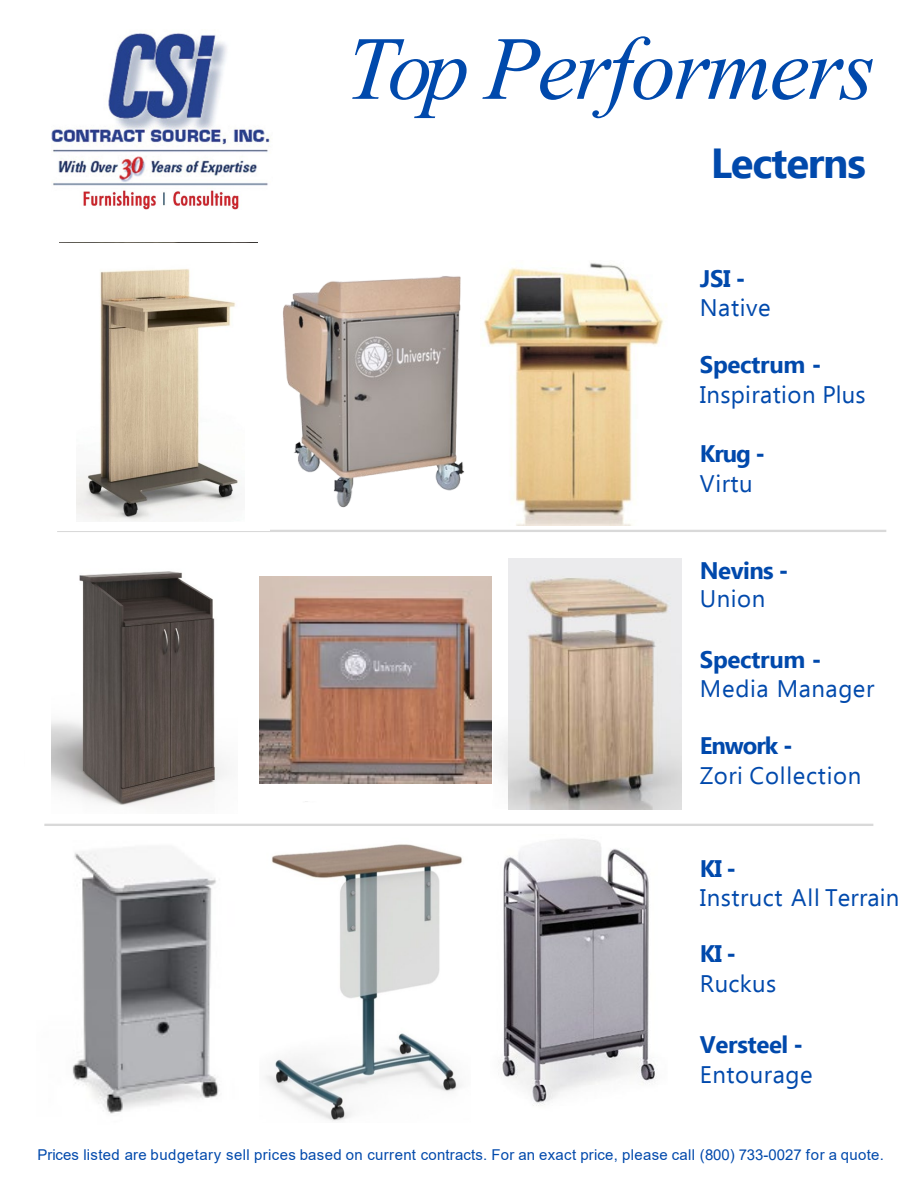
<style>
.page{position:relative;width:918px;height:1188px;background:#fff}
.page>*{position:absolute;margin:0;border:0;box-sizing:border-box;transform-origin:0 0}
.t1{font:italic 90px "Times New Roman";letter-spacing:-.025em;color:#0049ac}
.t2{font:700 42px "Ebrima";letter-spacing:-.03em;color:#0049ac}
.t3{font:24px "Ebrima";letter-spacing:.02em;color:#0049ac}
.t4{font:700 24px "Ebrima";letter-spacing:-.02em;color:#0049ac}
.t5{font:15px "Arial";letter-spacing:.02em;color:#0049ac}
</style>
<div class="page">
<img style="left:492px;top:263px;width:172px;height:263px">
<img style="left:502px;top:839px;width:155px;height:267px">
<hr style="left:57px;top:530px;width:829px;height:2px;background:#d9d9d9">
<hr style="left:44px;top:824px;width:829px;height:2px;background:#d9d9d9">
<img style="left:283px;top:276px;width:209px;height:232px">
<img style="left:259px;top:576px;width:232px;height:207px">
<img style="left:508px;top:558px;width:174px;height:252px">
<img style="left:72px;top:848px;width:147px;height:266px">
<img style="left:266px;top:844px;width:197px;height:277px">
<img style="left:52px;top:33px;width:218px;height:177px">
<div style="left:52px;top:243px;width:217px;height:288px;background:#fff"></div>
<img style="left:77px;top:269px;width:164px;height:252px">
<img style="left:52px;top:571px;width:175px;height:235px">
<h1 class="t1" style="left:346px;top:7px;width:531px">Top Performers</h1>
<p class="t2" style="left:711px;top:130px;width:157px">Lecterns</p>
<p class="t4" style="left:700px;top:260px;width:47px">JSI -</p>
<p class="t3" style="left:700px;top:290px;width:72px">Native</p>
<p class="t4" style="left:700px;top:345px;width:123px">Spectrum -</p>
<p class="t3" style="left:700px;top:377px;width:167px">Inspiration Plus</p>
<p class="t4" style="left:700px;top:434px;width:67px">Krug -</p>
<p class="t3" style="left:700px;top:465px;width:54px">Virtu</p>
<p class="t4" style="left:700px;top:552px;width:90px">Nevins -</p>
<p class="t3" style="left:700px;top:581px;width:67px">Union</p>
<p class="t4" style="left:700px;top:641px;width:123px">Spectrum -</p>
<p class="t3" style="left:700px;top:671px;width:176px">Media Manager</p>
<p class="t4" style="left:700px;top:726px;width:94px">Enwork -</p>
<p class="t3" style="left:700px;top:758px;width:163px">Zori Collection</p>
<p class="t4" style="left:700px;top:849px;width:38px">KI -</p>
<p class="t3" style="left:700px;top:879px;width:201px">Instruct All Terrain</p>
<p class="t4" style="left:700px;top:935px;width:38px">KI -</p>
<p class="t3" style="left:700px;top:966px;width:78px">Ruckus</p>
<p class="t4" style="left:700px;top:1025px;width:105px">Versteel -</p>
<p class="t3" style="left:700px;top:1056px;width:114px">Entourage</p>
<p class="t5" style="left:37px;top:1145px;width:848px">Prices listed are budgetary sell prices based on current contracts. For an exact price, please call (800) 733-0027 for a quote.</p>
</div>
